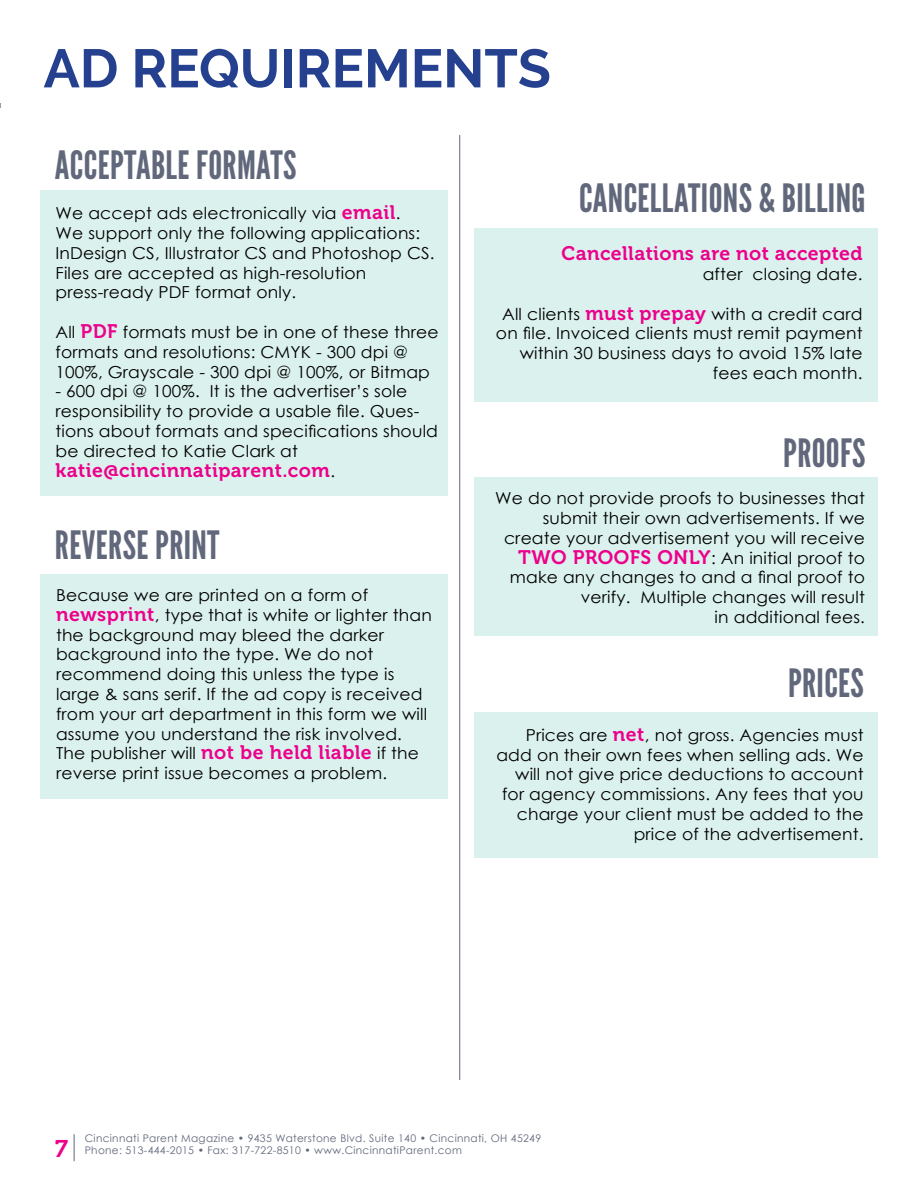
<style>
.page{position:relative;width:918px;height:1188px;background:#fff}
.page>*{position:absolute;margin:0;border:0;box-sizing:border-box;transform-origin:0 0}
.t1{font:700 54px "Raleway";color:#25408f}
.t2{font:39px "League Gothic";letter-spacing:.01em;color:#61687b}
.t3{font:24px "Museo 700";color:#ec008c}
.t4{font:19.5px "Museo 700";letter-spacing:.02em;color:#ec008c}
.t5{font:16.5px/19.8px "Century Gothic";letter-spacing:.01em;color:#000;scale:1.04 1}
.t6{font:10.5px/12.6px "Century Gothic";letter-spacing:.03em;color:#61687b}
.s1{font-family:"Museo 700";font-size:19.5px;color:#ec008c}
.s2{font-family:"Century Gothic";font-size:16.5px;color:#000}
</style>
<div class="page">
<div style="left:474px;top:228px;width:404px;height:173px;background:#dbf1ed"></div>
<div style="left:474px;top:478px;width:404px;height:158px;background:#dbf1ed"></div>
<div style="left:40px;top:575px;width:408px;height:224px;background:#dbf1ed"></div>
<div style="left:40px;top:190px;width:408px;height:306px;background:#dbf1ed"></div>
<hr style="left:459px;top:135px;width:1px;height:945px;background:#61687b">
<div style="left:474px;top:712px;width:403px;height:145px;background:#dbf1ed"></div>
<svg style="left:74px;top:1134px;width:1px;height:27px"></svg>
<h1 class="t1" style="left:44px;top:38px;width:509px">AD REQUIREMENTS</h1>
<h2 class="t2" style="left:55px;top:142px;width:243px">ACCEPTABLE FORMATS</h2>
<p class="t5" style="left:56px;top:203px;width:366px">We accept ads electronically via <span class="s1">email</span>.<br>We support only the following applications:<br>InDesign CS, Illustrator CS and Photoshop CS.<br>Files are accepted as high-resolution press-ready PDF format only.</p>
<p class="t5" style="left:55px;top:322px;width:370px">All <span class="s1">PDF</span> formats must be in one of these three formats and resolutions: CMYK - 300 dpi @<br>100%, Grayscale - 300 dpi @ 100%, or Bitmap</p>
<p class="t5" style="left:55px;top:381px;width:369px">- 600 dpi @ 100%. It is the advertiser’s sole responsibility to provide a usable file. Ques&shy;tions about formats and specifications should be directed to Katie Clark at</p>
<p class="t4" style="left:56px;top:459px;width:281px">katie@cincinnatiparent.com<span class="s2">.</span></p>
<h2 class="t2" style="left:55px;top:523px;width:166px">REVERSE PRINT</h2>
<p class="t5" style="left:56px;top:585px;width:363px">Because we are printed on a form of <span class="s1">newsprint</span>, type that is white or lighter than the background may bleed the darker background into the type. We do not recommend doing this unless the type is large &amp; sans serif. If the ad copy is received from your art department in this form we will assume you understand the risk involved.<br>The publisher will <span class="s1">not be held liable</span> if the reverse print issue becomes a problem.</p>
<h2 class="t2" style="left:579px;top:176px;width:288px">CANCELLATIONS &amp; BILLING</h2>
<p class="t4" style="left:562px;top:243px;width:302px">Cancellations are not accepted</p>
<p class="t5" style="left:703px;top:264px;width:155px">after closing date.</p>
<p class="t5" style="left:496px;top:303px;width:354px;text-align:right">All clients <span class="s1">must prepay</span> with a credit card on file. Invoiced clients must remit payment within 30 business days to avoid 15% late fees each month.</p>
<h2 class="t2" style="left:783px;top:430px;width:84px">PROOFS</h2>
<p class="t5" style="left:495px;top:488px;width:357px;text-align:right">We do not provide proofs to businesses that submit their own advertisements. If we create your advertisement you will receive <span class="s1">TWO PROOFS ONLY</span>: An initial proof to make any changes to and a final proof to verify. Multiple changes will result<br>in additional fees.</p>
<h2 class="t2" style="left:788px;top:661px;width:77px">PRICES</h2>
<p class="t5" style="left:496px;top:725px;width:355px;text-align:right">Prices are <span class="s1">net</span>, not gross. Agencies must add on their own fees when selling ads. We will not give price deductions to account for agency commissions. Any fees that you charge your client must be added to the price of the advertisement.</p>
<h3 class="t3" style="left:55px;top:1135px;width:14px">7</h3>
<p class="t6" style="left:85px;top:1132px;width:458px">Cincinnati Parent Magazine • 9435 Waterstone Blvd. Suite 140 • Cincinnati, OH 45249<br>Phone: 513-444-2015 • Fax: 317-722-8510 • www.CincinnatiParent.com</p>
</div>
